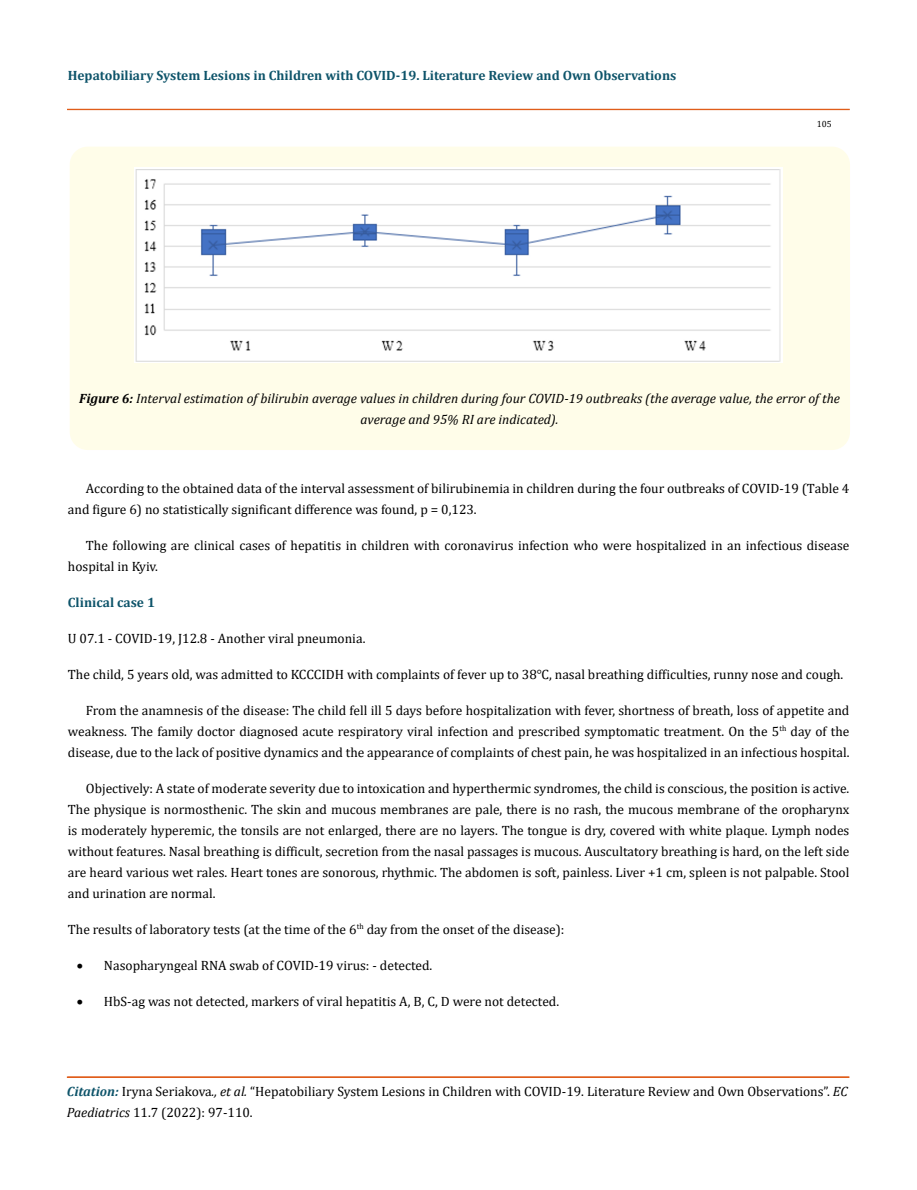
<style>
.page{position:relative;width:917px;height:1190px;background:#fff}
.page>*{position:absolute;margin:0;border:0;box-sizing:border-box;transform-origin:0 0}
.t1{font:13.5px/21px "Cambria";color:#000}
.t2{font:italic 13.5px/21px "Cambria";color:#000;text-align:center}
.t3{font:700 13.5px "Cambria";color:#0e546a}
.t4{font:9px "Cambria";color:#000}
.s1{font-weight:700}
.s2{font-weight:700;font-style:italic;color:#0e546a}
.s3{font-style:italic}
</style>
<div class="page">
<div style="left:67px;top:109px;width:782px;height:1px;border:1px solid #e05d1a"></div>
<hr style="left:67px;top:1077px;width:782px;height:1px;background:#e05d1a">
<div style="left:70px;top:147px;width:780px;height:303px;background:#fffde9;border-radius:18px"></div>
<img style="left:135px;top:167px;width:647px;height:196px">
<p class="t3" style="left:68px;top:66px;width:610px">Hepatobiliary System Lesions in Children with COVID-19. Literature Review and Own Observations</p>
<p class="t4" style="left:816px;top:118px;width:16px">105</p>
<p class="t2" style="left:79px;top:387px;width:762px"><span class="s1">Figure 6:</span> Interval estimation of bilirubin average values in children during four COVID-19 outbreaks (the average value, the error of the average and 95% RI are indicated).</p>
<p class="t1" style="left:68px;top:477px;width:783px;text-indent:18px">According to the obtained data of the interval assessment of bilirubinemia in children during the four outbreaks of COVID-19 (Table 4 and figure 6) no statistically significant difference was found, p = 0,123.</p>
<p class="t1" style="left:68px;top:534px;width:783px;text-indent:18px">The following are clinical cases of hepatitis in children with coronavirus infection who were hospitalized in an infectious disease hospital in Kyiv.</p>
<p class="t3" style="left:68px;top:592px;width:89px">Clinical case 1</p>
<p class="t1" style="left:68px;top:627px;width:299px">U 07.1 - COVID-19, J12.8 - Another viral pneumonia.</p>
<p class="t1" style="left:68px;top:663px;width:777px">The child, 5 years old, was admitted to KCCCIDH with complaints of fever up to 38℃, nasal breathing difficulties, runny nose and cough.</p>
<p class="t1" style="left:68px;top:699px;width:783px;text-align:justify;text-indent:18px">From the anamnesis of the disease: The child fell ill 5 days before hospitalization with fever, shortness of breath, loss of appetite and weakness. The family doctor diagnosed acute respiratory viral infection and prescribed symptomatic treatment. On the 5<sup>th</sup> day of the disease, due to the lack of positive dynamics and the appearance of complaints of chest pain, he was hospitalized in an infectious hospital.</p>
<p class="t1" style="left:68px;top:777px;width:783px;text-align:justify;text-indent:18px">Objectively: A state of moderate severity due to intoxication and hyperthermic syndromes, the child is conscious, the position is active.<br>The physique is normosthenic. The skin and mucous membranes are pale, there is no rash, the mucous membrane of the oropharynx is moderately hyperemic, the tonsils are not enlarged, there are no layers. The tongue is dry, covered with white plaque. Lymph nodes without features. Nasal breathing is difficult, secretion from the nasal passages is mucous. Auscultatory breathing is hard, on the left side are heard various wet rales. Heart tones are sonorous, rhythmic. The abdomen is soft, painless. Liver +1 cm, spleen is not palpable. Stool and urination are normal.</p>
<p class="t1" style="left:68px;top:918px;width:498px">The results of laboratory tests (at the time of the 6<sup>th</sup> day from the onset of the disease):</p>
<p class="t1" style="left:77px;top:954px;width:357px">• Nasopharyngeal RNA swab of COVID-19 virus: - detected.</p>
<p class="t1" style="left:77px;top:990px;width:484px">• HbS-ag was not detected, markers of viral hepatitis A, B, C, D were not detected.</p>
<p class="t1" style="left:67px;top:1080px;width:782px"><span class="s2">Citation:</span> Iryna Seriakova<span class="s3">., et al.</span> “Hepatobiliary System Lesions in Children with COVID-19. Literature Review and Own Observations”. <span class="s3">EC<br>Paediatrics</span> 11.7 (2022): 97-110.</p>
</div>
